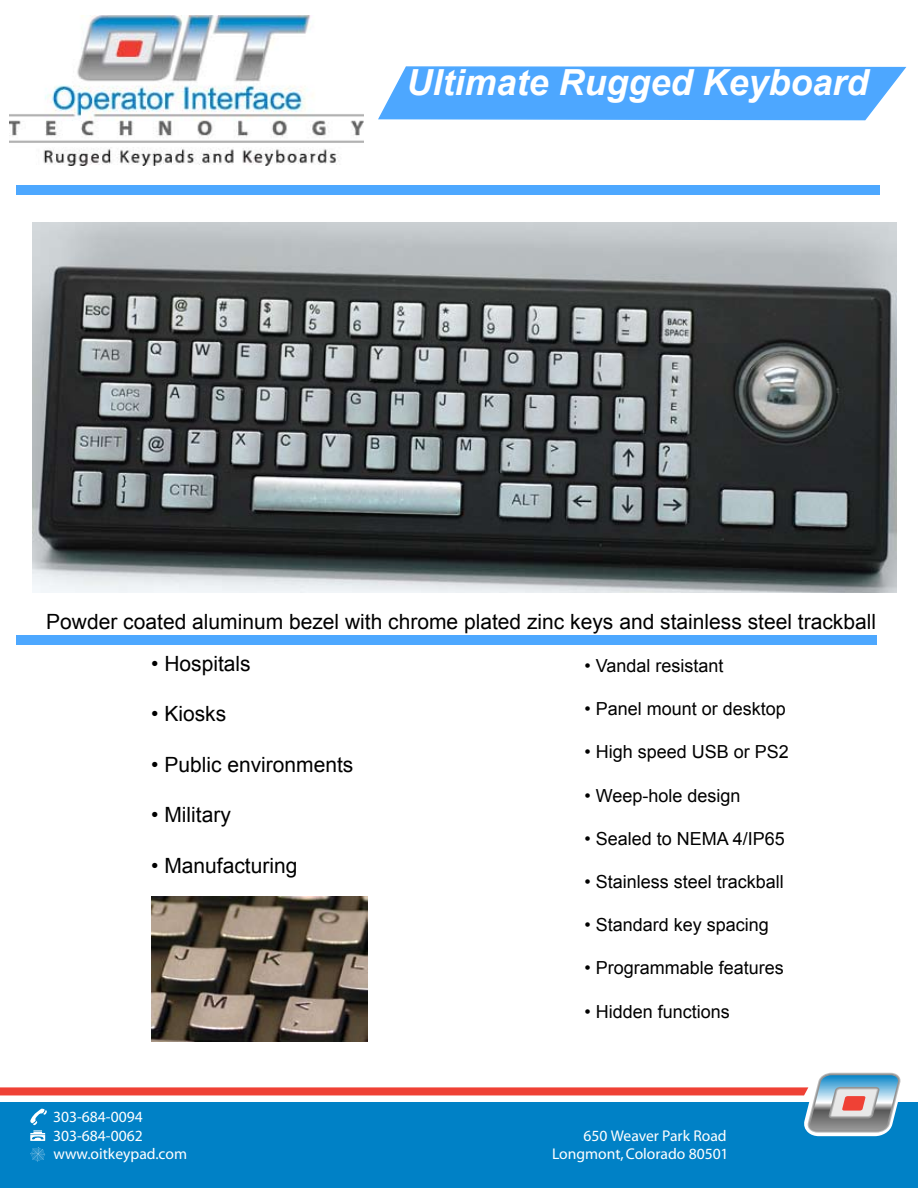
<style>
.page{position:relative;width:918px;height:1188px;background:#fff}
.page>*{position:absolute;margin:0;border:0;box-sizing:border-box;transform-origin:0 0}
.t1{font:italic 700 36px "Arial";color:#fff}
.t2{font:21px "Arial";color:#000}
.t3{font:18px "Arial";color:#000}
.t4{font:15.6px/18.8px "Myriad";color:#fff}
</style>
<div class="page">
<img style="left:9px;top:15px;width:355px;height:151px">
<svg style="left:378px;top:66px;width:529px;height:55px;background:#5dafff"></svg>
<img style="left:151px;top:896px;width:216px;height:146px">
<img style="left:32px;top:223px;width:864px;height:369px">
<div style="left:16px;top:185px;width:863px;height:9px;background:#4da8ff"></div>
<div style="left:16px;top:636px;width:861px;height:9px;background:#4da8ff"></div>
<div style="left:0;top:1102px;width:918px;height:86px;background:#0081c6"></div>
<svg style="left:30px;top:1147px;width:15px;height:15px"></svg>
<svg style="left:0;top:1072px;width:901px;height:69px"></svg>
<h1 class="t1" style="left:406px;top:59px;width:464px">Ultimate Rugged Keyboard</h1>
<p class="t2" style="left:46px;top:608px;width:831px">Powder coated aluminum bezel with chrome plated zinc keys and stainless steel trackball</p>
<p class="t2" style="left:151px;top:650px;width:101px">• Hospitals</p>
<p class="t2" style="left:151px;top:700px;width:77px">• Kiosks</p>
<p class="t2" style="left:151px;top:751px;width:204px">• Public environments</p>
<p class="t2" style="left:151px;top:801px;width:81px">• Military</p>
<p class="t2" style="left:151px;top:851px;width:148px">• Manufacturing</p>
<p class="t4" style="left:53px;top:1108px;width:135px">303-684-0094<br>303-684-0062 www.oitkeypad.com</p>
<p class="t3" style="left:585px;top:654px;width:141px">• Vandal resistant</p>
<p class="t3" style="left:585px;top:697px;width:203px">• Panel mount or desktop</p>
<p class="t3" style="left:585px;top:740px;width:206px">• High speed USB or PS2</p>
<p class="t3" style="left:585px;top:783px;width:158px">• Weep-hole design</p>
<p class="t3" style="left:585px;top:827px;width:202px">• Sealed to NEMA 4/IP65</p>
<p class="t3" style="left:585px;top:870px;width:201px">• Stainless steel trackball</p>
<p class="t3" style="left:585px;top:913px;width:186px">• Standard key spacing</p>
<p class="t3" style="left:585px;top:956px;width:201px">• Programmable features</p>
<p class="t3" style="left:585px;top:999px;width:147px">• Hidden functions</p>
<p class="t4" style="left:552px;top:1127px;width:178px;text-align:right">650 Weaver Park Road<br>Longmont,Colorado 80501</p>
</div>
